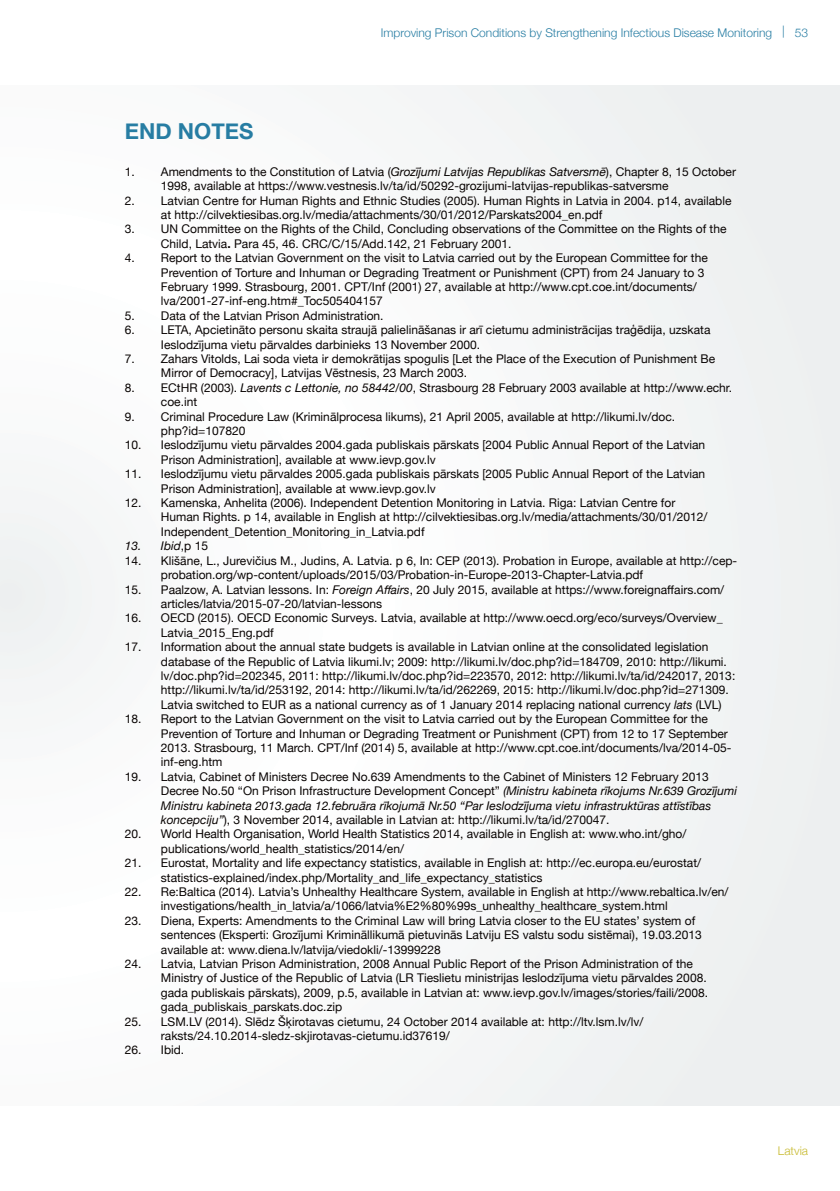
<style>
.page{position:relative;width:840px;height:1191px;background:#fff}
.page>*{position:absolute;margin:0;border:0;box-sizing:border-box;transform-origin:0 0}
.t1{font:700 22px "Helvetica Neue";color:#277da3}
.t2{font:12px/14.4px "Helvetica Neue";color:#080302}
.t3{font:300 12px "Helvetica Neue";color:#277da3}
.t4{font:italic 12px "Helvetica Neue";color:#080302}
.t5{font:300 12px "Helvetica Neue";color:#c7ba2e}
.s1{font-style:italic}
.s2{font-weight:700}
.s3{font-style:normal}
</style>
<div class="page">
<div style="left:0;top:85px;width:839px;height:1021px;background:#f7f8f9"></div>
<p class="t3" style="left:380px;top:23px;width:428px">Improving Prison Conditions by Strengthening Infectious Disease Monitoring | 53</p>
<h1 class="t1" style="left:125px;top:114px;width:69px">END NOT</h1>
<h1 class="t1" style="left:225px;top:114px;width:28px">ES</h1>
<p class="t2" style="left:161px;top:165px;width:576px;text-indent:-36px">1. Amendments to the Constitution of Latvia (<span class="s1">Grozījumi Latvijas Republikas Satversmē</span>), Chapter 8, 15 October<br>1998, available at https://www.vestnesis.lv/ta/id/50292-grozijumi-latvijas-republikas-satversme</p>
<p class="t2" style="left:161px;top:194px;width:571px;text-indent:-36px">2. Latvian Centre for Human Rights and Ethnic Studies (2005). Human Rights in Latvia in 2004. p14, available at http://cilvektiesibas.org.lv/media/attachments/30/01/2012/Parskats2004_en.pdf</p>
<p class="t2" style="left:161px;top:223px;width:567px;text-indent:-36px">3. UN Committee on the Rights of the Child, Concluding observations of the Committee on the Rights of the<br>Child, Latvia<span class="s2">.</span> Para 45, 46. CRC/C/15/Add.142, 21 February 2001.</p>
<p class="t2" style="left:161px;top:251px;width:548px;text-indent:-36px">4. Report to the Latvian Government on the visit to Latvia carried out by the European Committee for the Prevention of Torture and Inhuman or Degrading Treatment or Punishment (CPT) from 24 January to 3<br>February 1999. Strasbourg, 2001. CPT/Inf (2001) 27, available at http://www.cpt.coe.int/documents/ lva/2001-27-inf-eng.htm#_Toc505404157</p>
<p class="t2" style="left:125px;top:309px;width:260px">5. Data of the Latvian Prison Administration.</p>
<p class="t2" style="left:161px;top:323px;width:550px;text-indent:-36px">6. LETA, Apcietināto personu skaita straujā palielināšanas ir arī cietumu administrācijas traģēdija, uzskata<br>Ieslodzījuma vietu pārvaldes darbinieks 13 November 2000.</p>
<p class="t2" style="left:161px;top:352px;width:555px;text-indent:-36px">7. Zahars Vitolds, Lai soda vieta ir demokrātijas spogulis [Let the Place of the Execution of Punishment Be<br>Mirror of Democracy], Latvijas Vēstnesis, 23 March 2003.</p>
<p class="t2" style="left:161px;top:381px;width:572px;text-indent:-36px">8. ECtHR (2003). <span class="s1">Lavents c Lettonie, no 58442/00</span>, Strasbourg 28 February 2003 available at http://www.echr. coe.int</p>
<p class="t2" style="left:161px;top:410px;width:515px;text-indent:-36px">9. Criminal Procedure Law (Kriminālprocesa likums), 21 April 2005, available at http://likumi.lv/doc. php?id=107820</p>
<p class="t2" style="left:161px;top:439px;width:545px;text-indent:-36px">10. Ieslodzījumu vietu pārvaldes 2004.gada publiskais pārskats [2004 Public Annual Report of the Latvian<br>Prison Administration], available at www.ievp.gov.lv</p>
<p class="t2" style="left:161px;top:467px;width:545px;text-indent:-36px">11. Ieslodzījumu vietu pārvaldes 2005.gada publiskais pārskats [2005 Public Annual Report of the Latvian<br>Prison Administration], available at www.ievp.gov.lv</p>
<p class="t2" style="left:161px;top:496px;width:548px;text-indent:-36px">12. Kamenska, Anhelita (2006). Independent Detention Monitoring in Latvia. Riga: Latvian Centre for<br>Human Rights. p 14, available in English at http://cilvektiesibas.org.lv/media/attachments/30/01/2012/<br>Independent_Detention_Monitoring_in_Latvia.pdf</p>
<p class="t4" style="left:125px;top:537px;width:85px">13. Ibid<span class="s3">,p 15</span></p>
<p class="t2" style="left:161px;top:554px;width:577px;text-indent:-36px">14. Klišāne, L., Jurevičius M., Judins, A. Latvia. p 6, In: CEP (2013). Probation in Europe, available at http://cep&shy;probation.org/wp-content/uploads/2015/03/Probation-in-Europe-2013-Chapter-Latvia.pdf</p>
<p class="t2" style="left:161px;top:583px;width:564px;text-indent:-36px">15. Paalzow, A. Latvian lessons. In: <span class="s1">Foreign Affairs</span>, 20 July 2015, available at https://www.foreignaffairs.com/ articles/latvia/2015-07-20/latvian-lessons</p>
<p class="t2" style="left:161px;top:611px;width:563px;text-indent:-36px">16. OECD (2015). OECD Economic Surveys. Latvia, available at http://www.oecd.org/eco/surveys/Overview_<br>Latvia_2015_Eng.pdf</p>
<p class="t2" style="left:161px;top:640px;width:575px;text-indent:-36px">17. Information about the annual state budgets is available in Latvian online at the consolidated legislation database of the Republic of Latvia likumi.lv; 2009: http://likumi.lv/doc.php?id=184709, 2010: http://likumi. lv/doc.php?id=202345, 2011: http://likumi.lv/doc.php?id=223570, 2012: http://likumi.lv/ta/id/242017, 2013: http://likumi.lv/ta/id/253192, 2014: http://likumi.lv/ta/id/262269, 2015: http://likumi.lv/doc.php?id=271309.<br>Latvia switched to EUR as a national currency as of 1 January 2014 replacing national currency <span class="s1">lats</span> (LVL)</p>
<p class="t2" style="left:161px;top:712px;width:572px;text-indent:-36px">18. Report to the Latvian Government on the visit to Latvia carried out by the European Committee for the Prevention of Torture and Inhuman or Degrading Treatment or Punishment (CPT) from 12 to 17 September 2013. Strasbourg, 11 March. CPT/Inf (2014) 5, available at http://www.cpt.coe.int/documents/lva/2014-05- inf-eng.htm</p>
<p class="t2" style="left:161px;top:770px;width:577px;text-indent:-36px">19. Latvia, Cabinet of Ministers Decree No.639 Amendments to the Cabinet of Ministers 12 February 2013<br>Decree No.50 “On Prison Infrastructure Development Concept” <span class="s1">(Ministru kabineta rīkojums Nr.639 Grozījumi Ministru kabineta 2013.gada 12.februāra rīkojumā Nr.50 “Par Ieslodzījuma vietu infrastruktūras attīstības koncepciju”</span>), 3 November 2014, available in Latvian at: http://likumi.lv/ta/id/270047.</p>
<p class="t2" style="left:161px;top:827px;width:526px;text-indent:-36px">20. World Health Organisation, World Health Statistics 2014, available in English at: www.who.int/gho/ publications/world_health_statistics/2014/en/</p>
<p class="t2" style="left:161px;top:856px;width:541px;text-indent:-36px">21. Eurostat, Mortality and life expectancy statistics, available in English at: http://ec.europa.eu/eurostat/ statistics-explained/index.php/Mortality_and_life_expectancy_statistics</p>
<p class="t2" style="left:161px;top:885px;width:568px;text-indent:-36px">22. Re:Baltica (2014). Latvia’s Unhealthy Healthcare System, available in English at http://www.rebaltica.lv/en/ investigations/health_in_latvia/a/1066/latvia%E2%80%99s_unhealthy_healthcare_system.html</p>
<p class="t2" style="left:161px;top:914px;width:542px;text-indent:-36px">23. Diena, Experts: Amendments to the Criminal Law will bring Latvia closer to the EU states’ system of sentences (Eksperti: Grozījumi Krimināllikumā pietuvinās Latviju ES valstu sodu sistēmai), 19.03.2013 available at: www.diena.lv/latvija/viedokli/-13999228</p>
<p class="t2" style="left:161px;top:957px;width:548px;text-indent:-36px">24. Latvia, Latvian Prison Administration, 2008 Annual Public Report of the Prison Administration of the Ministry of Justice of the Republic of Latvia (LR Tieslietu ministrijas Ieslodzījuma vietu pārvaldes 2008. gada publiskais pārskats), 2009, p.5, available in Latvian at: www.ievp.gov.lv/images/stories/faili/2008. gada_publiskais_parskats.doc.zip</p>
<p class="t2" style="left:161px;top:1015px;width:484px;text-indent:-36px">25. LSM.LV (2014). Slēdz Šķirotavas cietumu, 24 October 2014 available at: http://ltv.lsm.lv/lv/ raksts/24.10.2014-sledz-skjirotavas-cietumu.id37619/</p>
<p class="t2" style="left:125px;top:1043px;width:61px">26. Ibid.</p>
<p class="t5" style="left:777px;top:1141px;width:32px">Latvia</p>
</div>
